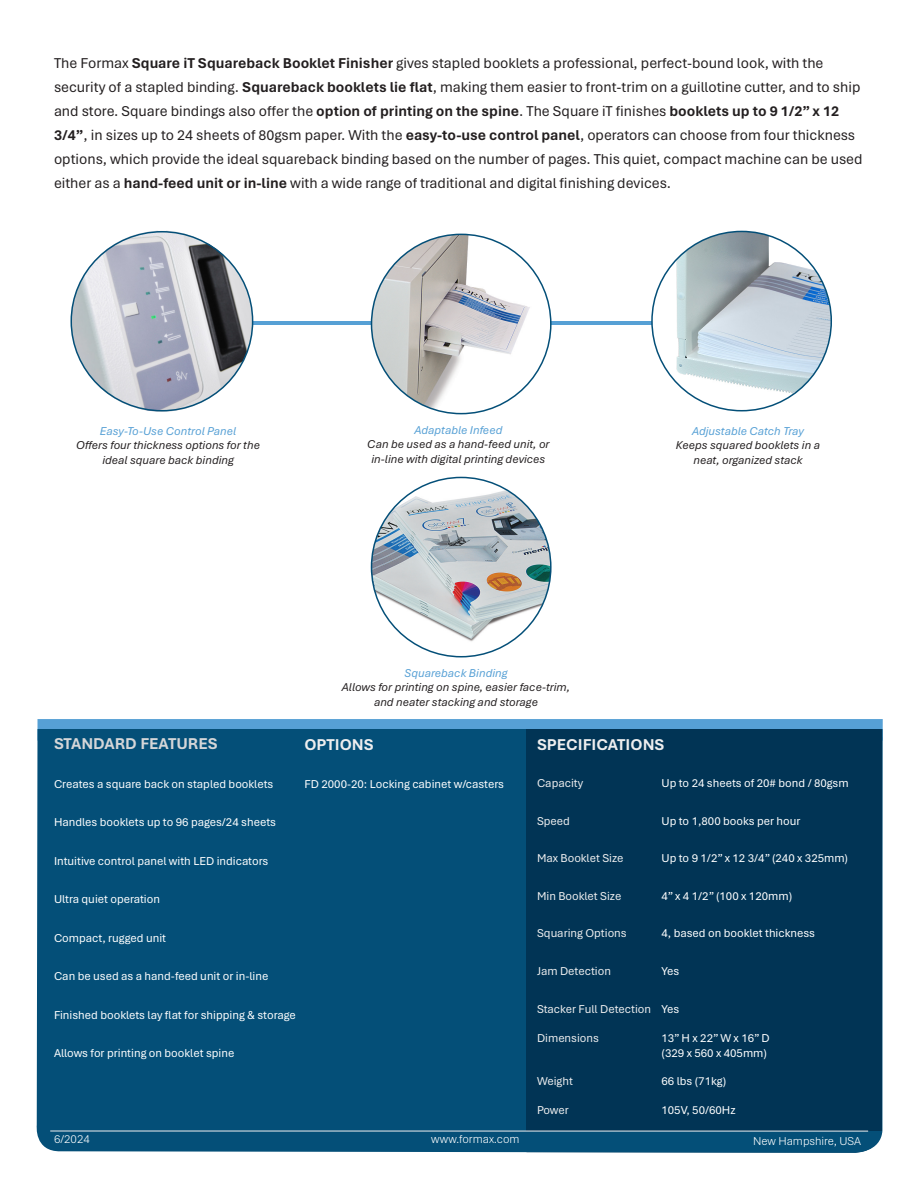
<style>
.page{position:relative;width:918px;height:1188px;background:#fff}
.page>*{position:absolute;margin:0;border:0;box-sizing:border-box;transform-origin:0 0}
.t1{font:700 16.5px "Aptos";color:#eeeeef}
.t2{font:700 16.5px "Aptos";color:#d5d6d8}
.t3{font:15px/24px "Aptos";color:#231f20}
.t4{font:12px "Aptos";color:#fff}
.t5{font:italic 12px/14.4px "Aptos";color:#231f20;text-align:center}
.t6{font:12px "Aptos";color:#eeeeef}
.t7{font:italic 12px "Aptos";color:#56a0d5}
.t8{font:300 12px "Aptos";color:#fff}
.s1{font-weight:700}
</style>
<div class="page">
<div style="left:38px;top:719px;width:845px;height:22px;background:#56a0d5"></div>
<div style="left:36px;top:729px;width:847px;height:424px;background:#044f78"></div>
<div style="left:526px;top:729px;width:356px;height:402px;background:#013455"></div>
<hr style="left:50px;top:1131px;width:818px;height:1px;background:#eeeeef">
<hr style="left:87px;top:321px;width:705px;height:4px;background:#56a0d5">
<img style="left:71px;top:231px;width:181px;height:181px">
<img style="left:372px;top:234px;width:179px;height:180px;border-radius:90px">
<img style="left:372px;top:477px;width:179px;height:180px;border-radius:90px">
<img style="left:652px;top:231px;width:179px;height:180px;border-radius:90px">
<p class="t3" style="left:54px;top:51px;width:810px">The Formax <span class="s1">Square iT Squareback Booklet Finisher</span> gives stapled booklets a professional, perfect-bound look, with the security of a stapled binding. <span class="s1">Squareback booklets lie flat</span>, making them easier to front-trim on a guillotine cutter, and to ship and store. Square bindings also offer the <span class="s1">option of printing on the spine</span>. The Square iT finishes <span class="s1">booklets up to 9 1/2” x 12<br>3/4”</span>, in sizes up to 24 sheets of 80gsm paper. With the <span class="s1">easy-to-use control panel</span>, operators can choose from four thickness options, which provide the ideal squareback binding based on the number of pages. This quiet, compact machine can be used either as a <span class="s1">hand-feed unit or in-line</span> with a wide range of traditional and digital finishing devices.</p>
<p class="t7" style="left:100px;top:423px;width:138px">Easy-To-Use Control Panel</p>
<p class="t5" style="left:76px;top:438px;width:185px">Offers four thickness options for the ideal square back binding</p>
<p class="t7" style="left:414px;top:422px;width:89px">Adaptable Infeed</p>
<p class="t5" style="left:367px;top:437px;width:184px">Can be used as a hand-feed unit, or in-line with digital printing devices</p>
<p class="t7" style="left:692px;top:423px;width:113px">Adjustable Catch Tray</p>
<p class="t5" style="left:676px;top:438px;width:146px">Keeps squared booklets in a neat, organized stack</p>
<p class="t7" style="left:404px;top:665px;width:105px">Squareback Binding</p>
<p class="t5" style="left:342px;top:680px;width:230px">Allows for printing on spine, easier face-trim, and neater stacking and storage</p>
<p class="t2" style="left:54px;top:733px;width:165px">STANDARD FEATURES</p>
<p class="t4" style="left:54px;top:776px;width:221px">Creates a square back on stapled booklets</p>
<p class="t4" style="left:54px;top:814px;width:224px">Handles booklets up to 96 pages/24 sheets</p>
<p class="t4" style="left:54px;top:853px;width:216px">Intuitive control panel with LED indicators</p>
<p class="t4" style="left:54px;top:891px;width:108px">Ultra quiet operation</p>
<p class="t4" style="left:54px;top:930px;width:114px">Compact, rugged unit</p>
<p class="t4" style="left:54px;top:968px;width:216px">Can be used as a hand-feed unit or in-line</p>
<p class="t4" style="left:54px;top:1007px;width:243px">Finished booklets lay flat for shipping &amp; storage</p>
<p class="t4" style="left:54px;top:1045px;width:182px">Allows for printing on booklet spine</p>
<p class="t1" style="left:304px;top:733px;width:71px">OPTIONS</p>
<p class="t4" style="left:304px;top:776px;width:201px">FD 2000-20: Locking cabinet w/casters</p>
<p class="t1" style="left:537px;top:733px;width:129px">SPECIFICATIONS</p>
<p class="t6" style="left:537px;top:775px;width:48px">Capacity</p>
<p class="t4" style="left:662px;top:775px;width:189px">Up to 24 sheets of 20# bond / 80gsm</p>
<p class="t6" style="left:537px;top:813px;width:34px">Speed</p>
<p class="t4" style="left:662px;top:813px;width:141px">Up to 1,800 books per hour</p>
<p class="t6" style="left:537px;top:850px;width:88px">Max Booklet Size</p>
<p class="t4" style="left:662px;top:850px;width:188px">Up to 9 1/2” x 12 3/4” (240 x 325mm)</p>
<p class="t6" style="left:537px;top:888px;width:86px">Min Booklet Size</p>
<p class="t4" style="left:662px;top:888px;width:132px">4” x 4 1/2” (100 x 120mm)</p>
<p class="t6" style="left:537px;top:925px;width:91px">Squaring Options</p>
<p class="t4" style="left:662px;top:925px;width:155px">4, based on booklet thickness</p>
<p class="t6" style="left:537px;top:963px;width:76px">Jam Detection</p>
<p class="t4" style="left:662px;top:963px;width:19px">Yes</p>
<p class="t6" style="left:537px;top:1000px;width:116px">Stacker Full Detection</p>
<p class="t4" style="left:662px;top:1000px;width:19px">Yes</p>
<p class="t6" style="left:537px;top:1030px;width:64px">Dimensions</p>
<p class="t4" style="left:662px;top:1030px;width:110px">13” H x 22” W x 16” D</p>
<p class="t4" style="left:662px;top:1044px;width:107px">(329 x 560 x 405mm)</p>
<p class="t6" style="left:537px;top:1073px;width:37px">Weight</p>
<p class="t4" style="left:662px;top:1073px;width:66px">66 lbs (71kg)</p>
<p class="t6" style="left:537px;top:1102px;width:33px">Power</p>
<p class="t4" style="left:662px;top:1102px;width:76px">105V, 50/60Hz</p>
<p class="t8" style="left:54px;top:1131px;width:37px">6/2024</p>
<p class="t8" style="left:431px;top:1131px;width:90px">www.formax.com</p>
<p class="t8" style="left:753px;top:1133px;width:109px">New Hampshire, USA</p>
</div>
